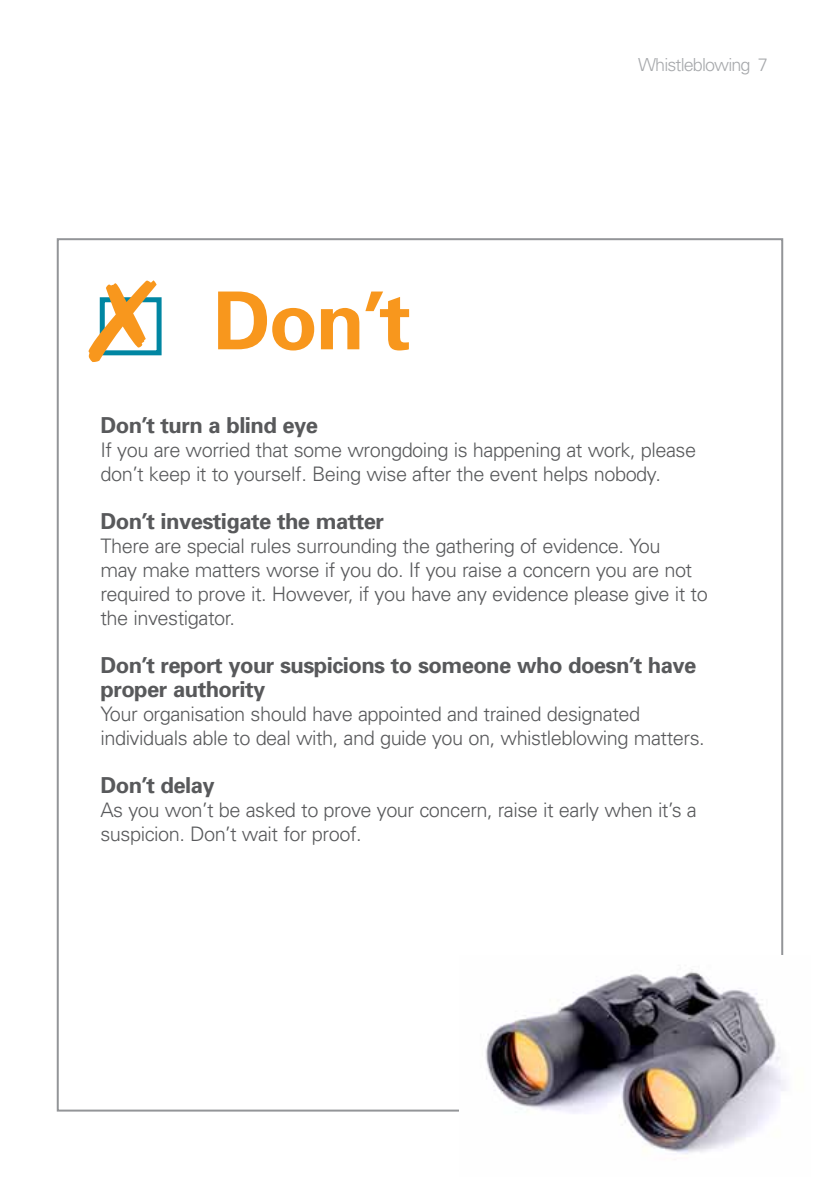
<style>
.page{position:relative;width:840px;height:1191px;background:#fff}
.page>*{position:absolute;margin:0;border:0;box-sizing:border-box;transform-origin:0 0}
.Main_headings{font:700 80px "Univers";color:#f8971d}
.body_text{font:700 22px/24px "Univers";letter-spacing:-.025em;color:#58595b}
.body_text-2{font:300 20px/24px "Univers";letter-spacing:-.025em;color:#58595b}
.t1{font:300 18px "Univers";letter-spacing:-.05em;color:#a7a9ac}
</style>
<div class="page">
<img style="left:485px;top:969px;width:301px;height:185px">
<svg style="left:156px;top:297px;width:5px;height:58px"></svg>
<svg style="left:88px;top:280px;width:68px;height:82px"></svg>
<p class="Main_headings" style="left:213px;top:273px;width:199px">Don’t</p>
<p class="t1" style="left:637px;top:54px;width:131px">Whistleblowing 7</p>
<p class="body_text" style="left:100px;top:413px;width:219px">Don’t turn a blind eye</p>
<p class="body_text-2" style="left:100px;top:438px;width:597px">If you are worried that some wrongdoing is happening at work, please don’t keep it to yourself. Being wise after the event helps nobody.</p>
<p class="body_text" style="left:100px;top:509px;width:285px">Don’t investigate the matter</p>
<p class="body_text-2" style="left:100px;top:534px;width:608px">There are special rules surrounding the gathering of evidence. You<br>may make matters worse if you do. If you raise a concern you are not required to prove it. However, if you have any evidence please give it to the investigator.</p>
<p class="body_text" style="left:100px;top:653px;width:597px">Don’t report your suspicions to someone who doesn’t have proper authority</p>
<p class="body_text-2" style="left:100px;top:702px;width:605px">Your organisation should have appointed and trained designated individuals able to deal with, and guide you on, whistleblowing matters.</p>
<p class="body_text" style="left:100px;top:773px;width:116px">Don’t delay</p>
<p class="body_text-2" style="left:100px;top:798px;width:597px">As you won’t be asked to prove your concern, raise it early when it’s a suspicion. Don’t wait for proof.</p>
</div>
